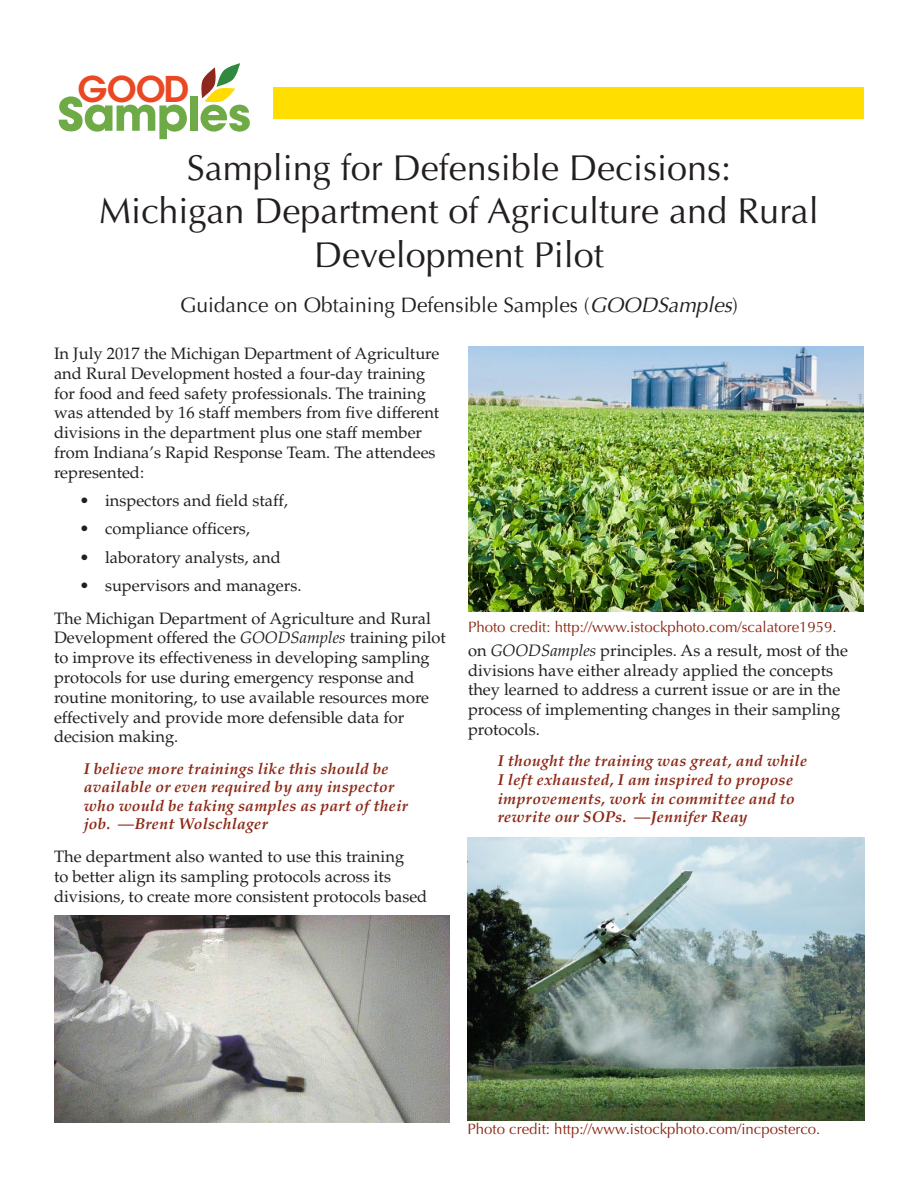
<style>
.page{position:relative;width:918px;height:1188px;background:#fff}
.page>*{position:absolute;margin:0;border:0;box-sizing:border-box;transform-origin:0 0}
.t1{font:36px/43.2px "Optima";color:#231f20;text-align:center}
.t2{font:600 35.25px "ITC Avant Garde Std";color:#ea4723}
.t3{font:21px "Optima";color:#231f20}
.t4{font:16.5px/19.8px "Palatino";color:#231f20}
.t5{font:italic 700 15.75px/18.6px "Palatino";letter-spacing:.02em;color:#8c2816}
.t6{font:15px "Optima";color:#8c2816}
.s1{font-style:italic}
</style>
<div class="page">
<div style="left:54px;top:87px;width:810px;height:31px;background:#ffde00"></div>
<div style="left:54px;top:54px;width:219px;height:85px;background:#fff"></div>
<svg style="left:59px;top:96px;width:128px;height:43px"></svg>
<div style="left:190px;top:96px;width:8px;height:35px;background:#6eaa45"></div>
<svg style="left:200px;top:63px;width:50px;height:69px"></svg>
<img style="left:468px;top:346px;width:396px;height:265px">
<img style="left:468px;top:837px;width:396px;height:284px">
<img style="left:54px;top:915px;width:396px;height:207px">
<h2 class="t2" style="left:78px;top:67px;width:113px">GOOD</h2>
<h1 class="t1" style="left:99px;top:147px;width:721px">Sampling for Defensible Decisions:<br>Michigan Department of Agriculture and Rural<br>Development Pilot</h1>
<p class="t3" style="left:180px;top:293px;width:559px">Guidance on Obtaining Defensible Samples (<span class="s1">GOODSamples</span>)</p>
<p class="t4" style="left:54px;top:344px;width:387px">In July 2017 the Michigan Department of Agriculture and Rural Development hosted a four-day training for food and feed safety professionals. The training was attended by 16 staff members from five different divisions in the department plus one staff member from Indiana’s Rapid Response Team. The attendees represented:</p>
<p class="t4" style="left:80px;top:491px;width:210px">• inspectors and field staff,</p>
<p class="t4" style="left:80px;top:519px;width:172px">• compliance officers,</p>
<p class="t4" style="left:80px;top:547px;width:203px">• laboratory analysts, and</p>
<p class="t4" style="left:54px;top:569px;width:378px;line-height:32.5px;text-indent:26px">• supervisors and managers.<br>The Michigan Department of Agriculture and Rural</p>
<p class="t4" style="left:54px;top:628px;width:393px">Development offered the <span class="s1">GOODSamples</span> training pilot to improve its effectiveness in developing sampling protocols for use during emergency response and routine monitoring, to use available resources more effectively and provide more defensible data for decision making.</p>
<p class="t5" style="left:84px;top:759px;width:326px">I believe more trainings like this should be available or even required by any inspector who would be taking samples as part of their job. —Brent Wolschlager</p>
<p class="t4" style="left:54px;top:847px;width:375px">The department also wanted to use this training<br>to better align its sampling protocols across its divisions, to create more consistent protocols based</p>
<p class="t6" style="left:468px;top:618px;width:370px">Photo credit: http://www.istockphoto.com/scalatore1959.</p>
<p class="t4" style="left:468px;top:641px;width:381px">on <span class="s1">GOODSamples</span> principles. As a result, most of the divisions have either already applied the concepts they learned to address a current issue or are in the process of implementing changes in their sampling protocols.</p>
<p class="t5" style="left:498px;top:752px;width:311px">I thought the training was great, and while I left exhausted, I am inspired to propose improvements, work in committee and to rewrite our SOPs. —Jennifer Reay</p>
<p class="t6" style="left:468px;top:1121px;width:354px">Photo credit: http://www.istockphoto.com/incposterco.</p>
</div>
